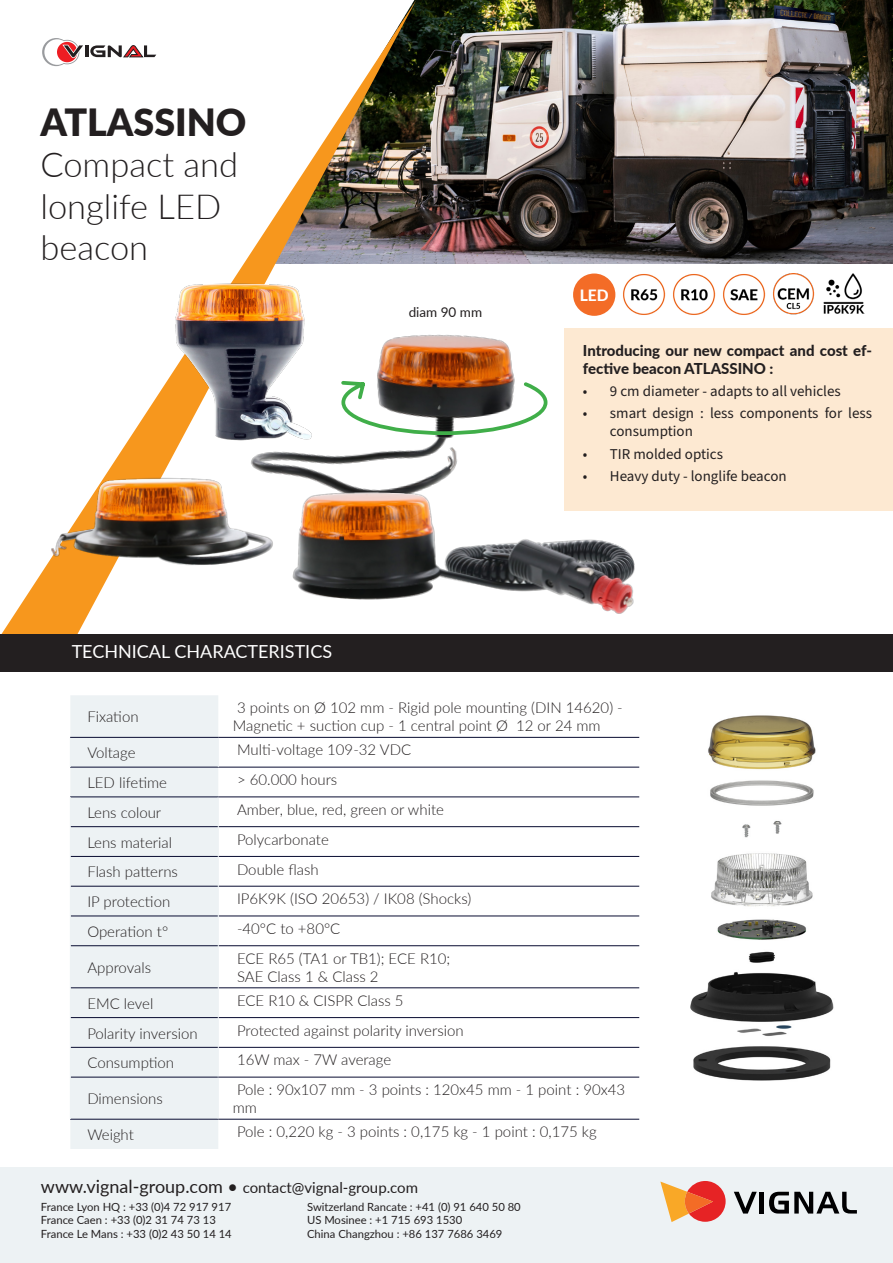
<style>
.page{position:relative;width:893px;height:1263px;background:#fff}
.page>*{position:absolute;margin:0;border:0;box-sizing:border-box;transform-origin:0 0}
.t1{font:900 37.5px "Lato";color:#231f20}
.t2{font:300 34.5px/41.4px "Lato";color:#231f20}
.t3{font:18px "Lato";color:#fff}
.t4{font:800 15.6px "Lato";color:#fff}
.texte_cellule_tableau{font:300 15px/18px "Lato";color:#231f20}
.t5{font:15px/18px "Source Sans Pro";color:#231f20}
.DESCRIPTION{font:800 15px/18px "Lato";color:#231f20}
.t6{font:15px "Lato";color:#231f20}
.DESCRIPTION_TAB{font:13.5px "Lato";color:#231f20}
.t7{font:11.25px "Lato";color:#231f20}
.s1{font-size:18px}
</style>
<div class="page">
<img style="left:416px;top:0;width:477px;height:264px">
<svg style="left:1px;top:0;width:415px;height:634px"></svg>
<svg style="left:40px;top:36px;width:118px;height:32px"></svg>
<div style="left:573px;top:273px;width:42px;height:43px;background:#f36c27;border-radius:50%"></div>
<img style="left:723px;top:274px;width:42px;height:41px">
<img style="left:773px;top:273px;width:42px;height:42px">
<img style="left:673px;top:274px;width:42px;height:41px">
<img style="left:167px;top:275px;width:160px;height:140px">
<img style="left:50px;top:415px;width:234px;height:218px">
<img style="left:690px;top:715px;width:144px;height:366px">
<img style="left:224px;top:304px;width:287px;height:244px">
<img style="left:290px;top:356px;width:345px;height:278px">
<img style="left:623px;top:274px;width:42px;height:41px">
<img style="left:823px;top:273px;width:42px;height:41px">
<div style="left:0;top:1167px;width:893px;height:96px;background:#edf2f4"></div>
<svg style="left:660px;top:1181px;width:66px;height:41px"></svg>
<svg style="left:734px;top:1192px;width:23px;height:21px"></svg>
<hr style="left:760px;top:1192px;width:4px;height:21px;background:#000001">
<svg style="left:769px;top:1192px;width:88px;height:21px"></svg>
<div style="left:564px;top:329px;width:329px;height:182px;background:#fde9d2"></div>
<div style="left:0;top:634px;width:893px;height:37px;background:#231f20"></div>
<div style="left:70px;top:695px;width:148px;height:454px;background:#edf2f4"></div>
<hr style="left:218px;top:826px;width:421px;height:1px;background:#080c31">
<hr style="left:218px;top:856px;width:421px;height:1px;background:#080c31">
<hr style="left:218px;top:886px;width:421px;height:1px;background:#080c31">
<hr style="left:218px;top:916px;width:421px;height:1px;background:#080c31">
<hr style="left:218px;top:945px;width:421px;height:1px;background:#080c31">
<hr style="left:218px;top:987px;width:421px;height:1px;background:#080c31">
<hr style="left:218px;top:1017px;width:421px;height:1px;background:#080c31">
<hr style="left:218px;top:1047px;width:421px;height:1px;background:#080c31">
<hr style="left:218px;top:767px;width:421px;height:1px;background:#080c31">
<hr style="left:70px;top:767px;width:148px;height:1px;background:#080c31">
<hr style="left:70px;top:737px;width:1px;height:30px;background:#edf2f4">
<hr style="left:218px;top:737px;width:1px;height:30px;background:#edf2f4">
<hr style="left:218px;top:737px;width:421px;height:1px;background:#080c31">
<hr style="left:71px;top:826px;width:147px;height:1px;background:#080c31">
<hr style="left:71px;top:856px;width:147px;height:1px;background:#080c31">
<hr style="left:71px;top:886px;width:147px;height:1px;background:#080c31">
<hr style="left:71px;top:916px;width:147px;height:1px;background:#080c31">
<hr style="left:71px;top:945px;width:147px;height:1px;background:#080c31">
<hr style="left:71px;top:987px;width:147px;height:1px;background:#080c31">
<hr style="left:71px;top:1017px;width:147px;height:1px;background:#080c31">
<hr style="left:71px;top:1047px;width:147px;height:1px;background:#080c31">
<hr style="left:70px;top:737px;width:148px;height:1px;background:#080c31">
<hr style="left:70px;top:797px;width:148px;height:1px;background:#080c31">
<hr style="left:71px;top:1077px;width:147px;height:1px;background:#080c31">
<hr style="left:70px;top:1119px;width:148px;height:1px;background:#080c31">
<hr style="left:70px;top:797px;width:1px;height:30px;background:#edf2f4">
<hr style="left:218px;top:797px;width:1px;height:30px;background:#edf2f4">
<svg style="left:70px;top:827px;width:1px;height:29px"></svg>
<svg style="left:218px;top:827px;width:1px;height:29px"></svg>
<hr style="left:70px;top:856px;width:1px;height:30px;background:#edf2f4">
<hr style="left:218px;top:856px;width:1px;height:30px;background:#edf2f4">
<hr style="left:70px;top:886px;width:1px;height:30px;background:#edf2f4">
<hr style="left:218px;top:886px;width:1px;height:30px;background:#edf2f4">
<hr style="left:70px;top:916px;width:1px;height:30px;background:#edf2f4">
<hr style="left:218px;top:916px;width:1px;height:30px;background:#edf2f4">
<hr style="left:70px;top:946px;width:1px;height:42px;background:#edf2f4">
<hr style="left:218px;top:946px;width:1px;height:42px;background:#edf2f4">
<svg style="left:70px;top:988px;width:1px;height:29px"></svg>
<svg style="left:218px;top:988px;width:1px;height:29px"></svg>
<hr style="left:70px;top:1017px;width:1px;height:30px;background:#edf2f4">
<hr style="left:218px;top:1017px;width:1px;height:30px;background:#edf2f4">
<hr style="left:70px;top:1047px;width:1px;height:30px;background:#edf2f4">
<hr style="left:218px;top:1047px;width:1px;height:30px;background:#edf2f4">
<hr style="left:70px;top:1077px;width:1px;height:42px;background:#edf2f4">
<hr style="left:218px;top:1077px;width:1px;height:42px;background:#edf2f4">
<hr style="left:218px;top:797px;width:421px;height:1px;background:#080c31">
<hr style="left:218px;top:1077px;width:421px;height:1px;background:#080c31">
<hr style="left:218px;top:1119px;width:421px;height:1px;background:#080c31">
<svg style="left:339px;top:379px;width:210px;height:58px"></svg>
<p class="t1" style="left:40px;top:94px;width:208px">ATLASSINO</p>
<p class="t2" style="left:40px;top:143px;width:199px">Compact and longlife LED beacon</p>
<p class="DESCRIPTION_TAB" style="left:409px;top:302px;width:75px">diam 90 mm</p>
<p class="t3" style="left:72px;top:639px;width:262px">TECHNICAL CHARACTERISTICS</p>
<p class="t4" style="left:580px;top:283px;width:30px">LED</p>
<p class="DESCRIPTION" style="left:583px;top:341px;width:291px">Introducing our new compact and cost ef&shy;fective beacon ATLASSINO :</p>
<p class="t5" style="left:583px;top:383px;width:259px">• 9 cm diameter - adapts to all vehicles</p>
<p class="t5" style="left:610px;top:405px;width:264px;text-indent:-27px">• smart design : less components for less consumption</p>
<p class="t5" style="left:583px;top:445px;width:142px">• TIR molded optics</p>
<p class="t5" style="left:583px;top:467px;width:205px">• Heavy duty - longlife beacon</p>
<p class="texte_cellule_tableau" style="left:87px;top:707px;width:53px">Fixation</p>
<p class="texte_cellule_tableau" style="left:233px;top:698px;width:391px">3 points on Ø 102 mm - Rigid pole mounting (DIN 14620) -<br>Magnetic + suction cup - 1 central point Ø 12 or 24 mm</p>
<p class="texte_cellule_tableau" style="left:87px;top:743px;width:50px">Voltage</p>
<p class="texte_cellule_tableau" style="left:237px;top:740px;width:176px">Multi-voltage 109-32 VDC</p>
<p class="texte_cellule_tableau" style="left:87px;top:773px;width:81px">LED lifetime</p>
<p class="texte_cellule_tableau" style="left:237px;top:770px;width:102px">&gt; 60.000 hours</p>
<p class="texte_cellule_tableau" style="left:87px;top:803px;width:75px">Lens colour</p>
<p class="texte_cellule_tableau" style="left:237px;top:800px;width:208px">Amber, blue, red, green or white</p>
<p class="texte_cellule_tableau" style="left:87px;top:833px;width:86px">Lens material</p>
<p class="texte_cellule_tableau" style="left:237px;top:830px;width:93px">Polycarbonate</p>
<p class="texte_cellule_tableau" style="left:87px;top:862px;width:92px">Flash patterns</p>
<p class="texte_cellule_tableau" style="left:237px;top:859px;width:83px">Double flash</p>
<p class="texte_cellule_tableau" style="left:87px;top:892px;width:84px">IP protection</p>
<p class="texte_cellule_tableau" style="left:237px;top:889px;width:236px">IP6K9K (ISO 20653) / IK08 (Shocks)</p>
<p class="texte_cellule_tableau" style="left:87px;top:922px;width:82px">Operation t°</p>
<p class="texte_cellule_tableau" style="left:237px;top:919px;width:105px">-40°C to +80°C</p>
<p class="texte_cellule_tableau" style="left:87px;top:958px;width:65px">Approvals</p>
<p class="texte_cellule_tableau" style="left:237px;top:949px;width:215px">ECE R65 (TA1 or TB1); ECE R10;</p>
<p class="texte_cellule_tableau" style="left:237px;top:967px;width:143px">SAE Class 1 &amp; Class 2</p>
<p class="texte_cellule_tableau" style="left:87px;top:994px;width:68px">EMC level</p>
<p class="texte_cellule_tableau" style="left:237px;top:991px;width:168px">ECE R10 &amp; CISPR Class 5</p>
<p class="texte_cellule_tableau" style="left:87px;top:1023px;width:112px">Polarity inversion</p>
<p class="texte_cellule_tableau" style="left:237px;top:1021px;width:228px">Protected against polarity inversion</p>
<p class="texte_cellule_tableau" style="left:87px;top:1053px;width:88px">Consumption</p>
<p class="texte_cellule_tableau" style="left:237px;top:1050px;width:156px">16W max - 7W average</p>
<p class="texte_cellule_tableau" style="left:87px;top:1089px;width:77px">Dimensions</p>
<p class="texte_cellule_tableau" style="left:233px;top:1080px;width:394px">Pole : 90x107 mm - 3 points : 120x45 mm - 1 point : 90x43 mm</p>
<p class="texte_cellule_tableau" style="left:87px;top:1125px;width:48px">Weight</p>
<p class="texte_cellule_tableau" style="left:237px;top:1122px;width:361px">Pole : 0,220 kg - 3 points : 0,175 kg - 1 point : 0,175 kg</p>
<p class="t6" style="left:41px;top:1177px;width:379px"><span class="s1">www.vignal-group.com •</span> contact@vignal-group.com</p>
<p class="t7" style="left:41px;top:1198px;width:192px">France Lyon HQ : +33 (0)4 72 917 917</p>
<p class="t7" style="left:41px;top:1212px;width:176px">France Caen : +33 (0)2 31 74 73 13</p>
<p class="t7" style="left:41px;top:1225px;width:192px">France Le Mans : +33 (0)2 43 50 14 14</p>
<p class="t7" style="left:307px;top:1198px;width:215px">Switzerland Rancate : +41 (0) 91 640 50 80</p>
<p class="t7" style="left:307px;top:1212px;width:157px">US Mosinee : +1 715 693 1530</p>
<p class="t7" style="left:307px;top:1225px;width:197px">China Changzhou : +86 137 7686 3469</p>
</div>
